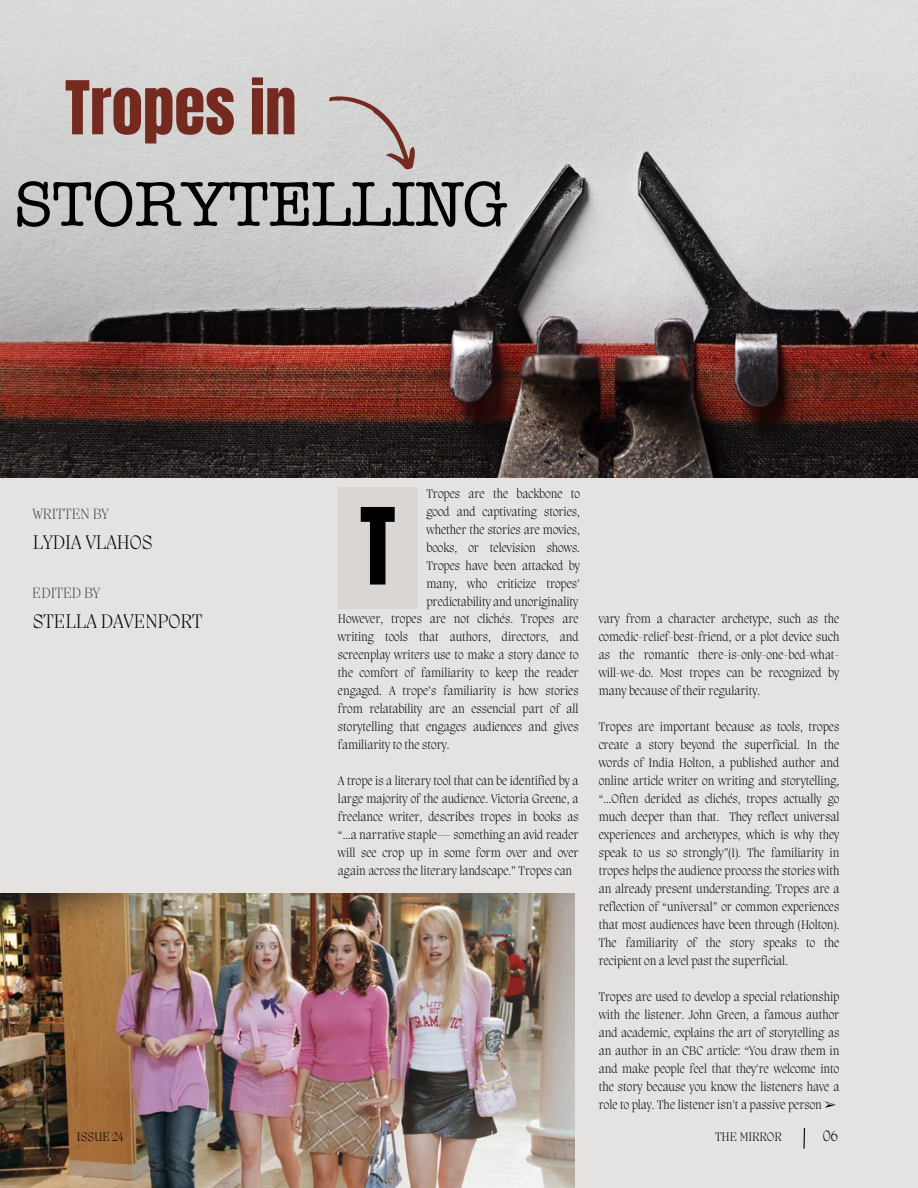
<style>
.page{position:relative;width:918px;height:1188px;background:#e4e3e2}
.page>*{position:absolute;margin:0;border:0;box-sizing:border-box;transform-origin:0 0}
.t1{font:90.3px "Anton";color:#000}
.t2{font:500 63px "American Typewriter ITC Pro";letter-spacing:-.005em;color:#000}
.t3{font:63px "Anton";color:#742a1f}
.t4{font:200 20.1px "Migra";color:#000}
.t5{font:200 15.45px "Migra";color:#000}
.t6{font:200 15.15px "Migra";color:#000}
.t7{font:200 12.75px/18px "Migra";color:#000;text-align:justify}
.s1{font-family:"Free Serif";font-weight:400}
</style>
<div class="page">
<img style="left:0;top:894px;width:575px;height:294px">
<img style="left:0;top:0;width:918px;height:478px">
<div style="left:338px;top:488px;width:79px;height:121px;background:#d9d6d4"></div>
<hr style="left:803px;top:1128px;width:2px;height:21px;background:#000">
<svg style="left:328px;top:78px;width:98px;height:98px"></svg>
<p class="t3" style="left:65px;top:63px;width:233px">Tropes in</p>
<p class="t2" style="left:15px;top:182px;width:494px">STORYTELLING</p>
<p class="t6" style="left:33px;top:507px;width:78px">WRITTEN BY</p>
<p class="t4" style="left:33px;top:533px;width:121px">LYDIA VLAHOS</p>
<p class="t6" style="left:33px;top:585px;width:69px">EDITED BY</p>
<p class="t4" style="left:33px;top:611px;width:171px">STELLA DAVENPORT</p>
<p class="t7" style="left:77px;top:1129px;width:48px">ISSUE 24</p>
<p class="t1" style="left:360px;top:482px;width:37px">T</p>
<p class="t7" style="left:427px;top:485px;width:155px">Tropes are the backbone to good and captivating stories, whether the stories are movies, books, or television shows.<br>Tropes have been attacked by many, who criticize tropes’ predictability and unoriginality</p>
<p class="t7" style="left:338px;top:611px;width:242px">However, tropes are not clichés. Tropes are writing tools that authors, directors, and screenplay writers use to make a story dance to the comfort of familiarity to keep the reader engaged. A trope’s familiarity is how stories from relatability are an essencial part of all storytelling that engages audiences and gives familiarity to the story.</p>
<p class="t7" style="left:338px;top:773px;width:242px">A trope is a literary tool that can be identified by a large majority of the audience. Victoria Greene, a freelance writer, describes tropes in books as “...a narrative staple— something an avid reader will see crop up in some form over and over again across the literary landscape.” Tropes can</p>
<p class="t7" style="left:599px;top:611px;width:242px">vary from a character archetype, such as the comedic-relief-best-friend, or a plot device such as the romantic there-is-only-one-bed-what&shy;will-we-do. Most tropes can be recognized by many because of their regularity.</p>
<p class="t7" style="left:599px;top:719px;width:242px">Tropes are important because as tools, tropes create a story beyond the superficial. In the words of India Holton, a published author and online article writer on writing and storytelling, “...Often derided as clichés, tropes actually go much deeper than that. They reflect universal experiences and archetypes, which is why they speak to us so strongly”(1). The familiarity in tropes helps the audience process the stories with an already present understanding. Tropes are a reflection of “universal” or common experiences that most audiences have been through (Holton).<br>The familiarity of the story speaks to the recipient on a level past the superficial.</p>
<p class="t7" style="left:599px;top:989px;width:242px">Tropes are used to develop a special relationship with the listener. John Green, a famous author and academic, explains the art of storytelling as an author in an CBC article: “You draw them in and make people feel that they're welcome into the story because you know the listeners have a role to play. The listener isn't a passive person <span class="s1">➢</span></p>
<p class="t7" style="left:715px;top:1129px;width:68px">THE MIRROR</p>
<p class="t5" style="left:823px;top:1129px;width:16px">06</p>
</div>
